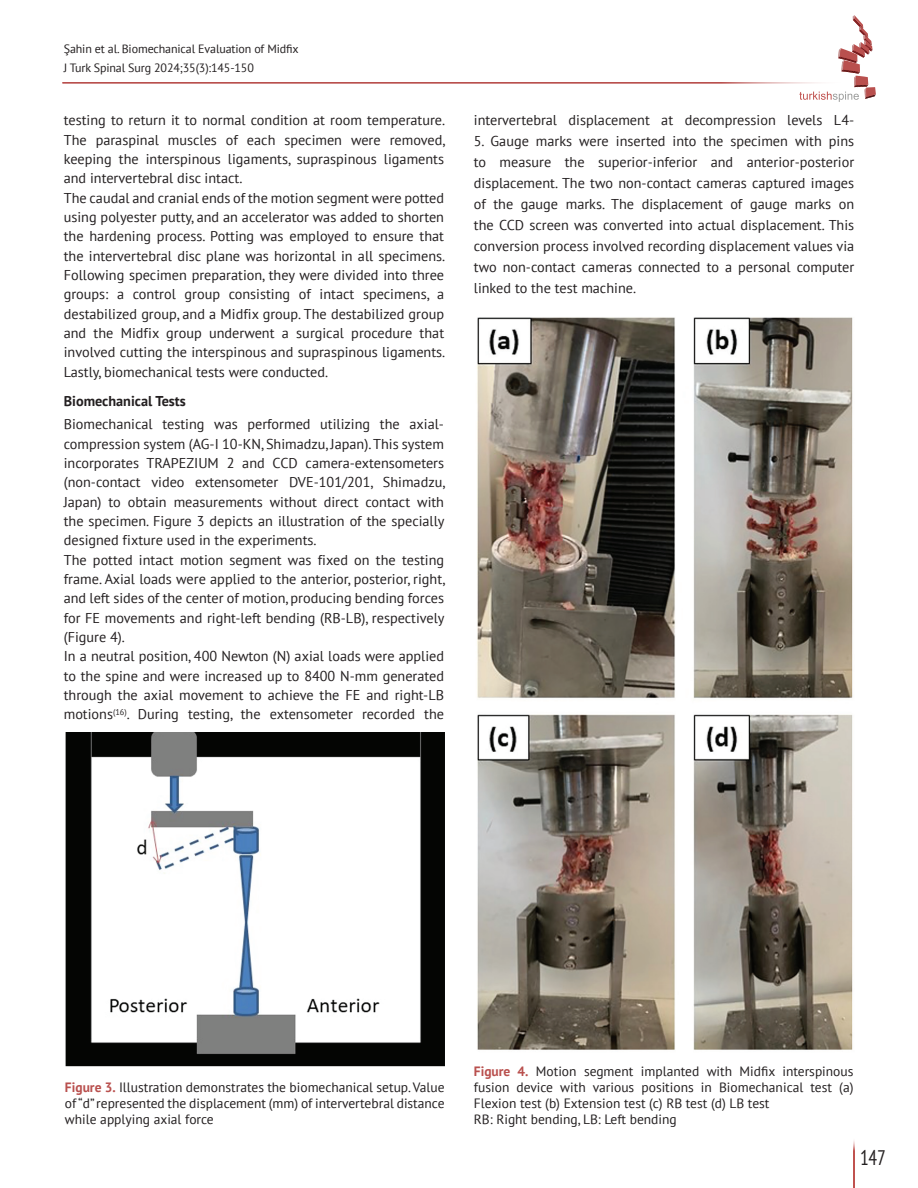
<style>
.page{position:relative;width:918px;height:1188px;background:#fff}
.page>*{position:absolute;margin:0;border:0;box-sizing:border-box;transform-origin:0 0}
.t1{font:condensed 21px "PT Sans";color:#231f20;scale:.92 1}
.t2{font:14.25px/19.4px "PT Sans";color:#231f20}
.t3{font:700 14.25px "PT Sans";color:#231f20}
.t4{font:13.5px/16.2px "PT Sans";color:#231f20;text-align:justify}
.t5{font:12px/19.8px "PT Sans";letter-spacing:-.01em;color:#231f20}
.s1{font-weight:700;color:#b9504e}
</style>
<div class="page">
<div style="left:63px;top:82px;width:786px;height:1px;background:#b9504e;border:1px solid #b9504e"></div>
<svg style="left:799px;top:15px;width:77px;height:87px"></svg>
<hr style="left:853px;top:1138px;width:2px;height:50px;background:#c0524f">
<img style="left:65px;top:732px;width:380px;height:335px">
<img style="left:477px;top:317px;width:376px;height:733px">
<p class="t5" style="left:64px;top:38px;width:236px">Şahin et al. Biomechanical Evaluation of Midfix<br>J Turk Spinal Surg 2024;35(3):145-150</p>
<p class="t2" style="left:64px;top:110px;width:383px">testing to return it to normal condition at room temperature.<br>The paraspinal muscles of each specimen were removed, keeping the interspinous ligaments, supraspinous ligaments and intervertebral disc intact.<br>The caudal and cranial ends of the motion segment were potted using polyester putty, and an accelerator was added to shorten the hardening process. Potting was employed to ensure that the intervertebral disc plane was horizontal in all specimens.<br>Following specimen preparation, they were divided into three groups: a control group consisting of intact specimens, a destabilized group, and a Midfix group. The destabilized group and the Midfix group underwent a surgical procedure that involved cutting the interspinous and supraspinous ligaments.<br>Lastly, biomechanical tests were conducted.</p>
<p class="t3" style="left:64px;top:391px;width:124px">Biomechanical Tests</p>
<p class="t2" style="left:64px;top:414px;width:383px">Biomechanical testing was performed utilizing the axial&shy;compression system (AG-I 10-KN, Shimadzu, Japan). This system incorporates TRAPEZIUM 2 and CCD camera-extensometers (non-contact video extensometer DVE-101/201, Shimadzu, Japan) to obtain measurements without direct contact with the specimen. Figure 3 depicts an illustration of the specially designed fixture used in the experiments.<br>The potted intact motion segment was fixed on the testing frame. Axial loads were applied to the anterior, posterior, right, and left sides of the center of motion, producing bending forces for FE movements and right-left bending (RB-LB), respectively (Figure 4).<br>In a neutral position, 400 Newton (N) axial loads were applied to the spine and were increased up to 8400 N-mm generated through the axial movement to achieve the FE and right-LB motions<sup>(16)</sup>. During testing, the extensometer recorded the</p>
<p class="t2" style="left:474px;top:110px;width:382px">intervertebral displacement at decompression levels L4-</p>
<p class="t2" style="left:474px;top:131px;width:382px;line-height:20.9px;text-align:justify">5. Gauge marks were inserted into the specimen with pins to measure the superior-inferior and anterior-posterior displacement. The two non-contact cameras captured images of the gauge marks. The displacement of gauge marks on the CCD screen was converted into actual displacement. This conversion process involved recording displacement values via two non-contact cameras connected to a personal computer linked to the test machine.</p>
<p class="t4" style="left:65px;top:1079px;width:381px"><span class="s1">Figure 3.</span> Illustration demonstrates the biomechanical setup. Value of “d” represented the displacement (mm) of intervertebral distance while applying axial force</p>
<p class="t4" style="left:474px;top:1062px;width:381px;text-align:left"><span class="s1">Figure 4.</span> Motion segment implanted with Midfix interspinous fusion device with various positions in Biomechanical test (a)<br>Flexion test (b) Extension test (c) RB test (d) LB test<br>RB: Right bending, LB: Left bending</p>
<h1 class="t1" style="left:860px;top:1144px;width:29px">147</h1>
</div>
